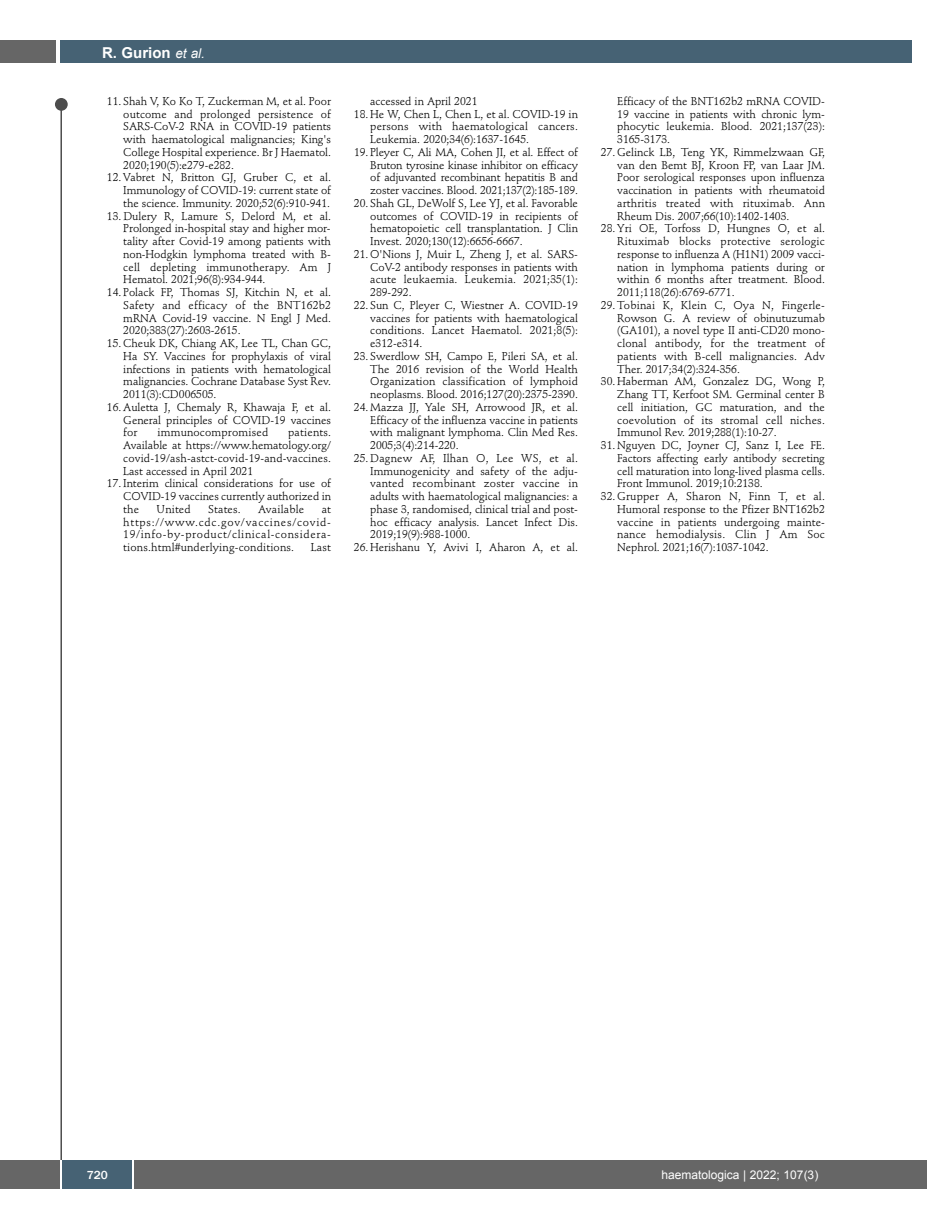
<style>
.page{position:relative;width:927px;height:1225px;background:#fff}
.page>*{position:absolute;margin:0;border:0;box-sizing:border-box;transform-origin:0 0}
.t1{font:700 15px "Arial";color:#fff}
.t2{font:12px "Arial";color:#fff}
.t3{font:500 12px "Franklin Gothic";color:#fff}
.t4{font:11.25px/12.8px "Stempel Schneidler";letter-spacing:-.005em;color:#000;text-align:justify}
.t5{font:11.25px "Stempel Schneidler";letter-spacing:.015em;color:#000}
.s1{font-weight:400;font-style:italic;font-size:13.5px}
</style>
<div class="page">
<div style="left:911px;top:1160px;width:16px;height:28px;background:#666"></div>
<div style="left:55px;top:98px;width:13px;height:13px;background:#4d4d4d;border-radius:50%"></div>
<hr style="left:60px;top:101px;width:2px;height:1061px;background:#4d4d4d">
<div style="left:60px;top:40px;width:852px;height:22px;background:#466274"></div>
<div style="left:0;top:40px;width:56px;height:22px;background:#666"></div>
<div style="left:0;top:1160px;width:911px;height:28px;background:#666"></div>
<div style="left:62px;top:1160px;width:71px;height:28px;background:#466274"></div>
<hr style="left:60px;top:1160px;width:2px;height:28px;background:#fff">
<svg style="left:133px;top:1160px;width:1px;height:28px"></svg>
<h1 class="t1" style="left:102px;top:44px;width:104px">R. Gurion <span class="s1">et al.</span></h1>
<p class="t4" style="left:123px;top:96px;width:209px;text-indent:-16px">11. Shah V, Ko Ko T, Zuckerman M, et al. Poor outcome and prolonged persistence of SARS-CoV-2 RNA in COVID-19 patients with haematological malignancies; King's College Hospital experience. Br J Haematol.<br>2020;190(5):e279-e282.</p>
<p class="t4" style="left:123px;top:172px;width:209px;text-indent:-16px">12. Vabret N, Britton GJ, Gruber C, et al.<br>Immunology of COVID-19: current state of the science. Immunity. 2020;52(6):910-941.</p>
<p class="t4" style="left:123px;top:210px;width:209px;text-indent:-16px">13. Dulery R, Lamure S, Delord M, et al.<br>Prolonged in-hospital stay and higher mor&shy;tality after Covid-19 among patients with non-Hodgkin lymphoma treated with B&shy;cell depleting immunotherapy. Am J Hematol. 2021;96(8):934-944.</p>
<p class="t4" style="left:123px;top:287px;width:209px;text-indent:-16px">14. Polack FP, Thomas SJ, Kitchin N, et al.<br>Safety and efficacy of the BNT162b2 mRNA Covid-19 vaccine. N Engl J Med.<br>2020;383(27):2603-2615.</p>
<p class="t4" style="left:123px;top:338px;width:209px;text-indent:-16px">15. Cheuk DK, Chiang AK, Lee TL, Chan GC, Ha SY. Vaccines for prophylaxis of viral infections in patients with hematological malignancies. Cochrane Database Syst Rev.<br>2011(3):CD006505.</p>
<p class="t4" style="left:123px;top:402px;width:209px;text-indent:-16px">16. Auletta J, Chemaly R, Khawaja F, et al.<br>General principles of COVID-19 vaccines for</p>
<p class="t5" style="left:157px;top:428px;width:112px">immunocompromised</p>
<p class="t4" style="left:123px;top:427px;width:209px;text-indent:165px">patients.<br>Available at https://www.hematology.org/ covid-19/ash-astct-covid-19-and-vaccines.<br>Last accessed in April 2021</p>
<p class="t4" style="left:123px;top:478px;width:209px;text-indent:-16px">17. Interim clinical considerations for use of COVID-19 vaccines currently authorized in the</p>
<p class="t4" style="left:157px;top:504px;width:36px">United</p>
<p class="t4" style="left:208px;top:504px;width:34px">States.</p>
<p class="t5" style="left:258px;top:504px;width:48px">Available</p>
<p class="t4" style="left:123px;top:504px;width:209px;text-indent:198px">at https://www.cdc.gov/vaccines/covid-19/info-by-product/clinical-considera&shy;tions.html#underlying-conditions.</p>
<p class="t4" style="left:311px;top:542px;width:22px">Last</p>
<p class="t4" style="left:370px;top:96px;width:109px">accessed in April 2021</p>
<p class="t4" style="left:370px;top:108px;width:209px;text-indent:-16px">18. He W, Chen L, Chen L, et al. COVID-19 in persons with haematological cancers.<br>Leukemia. 2020;34(6):1637-1645.</p>
<p class="t4" style="left:370px;top:147px;width:209px;text-indent:-16px">19. Pleyer C, Ali MA, Cohen JI, et al. Effect of Bruton tyrosine kinase inhibitor on efficacy of adjuvanted recombinant hepatitis B and zoster vaccines. Blood. 2021;137(2):185-189.</p>
<p class="t4" style="left:370px;top:198px;width:209px;text-indent:-16px">20. Shah GL, DeWolf S, Lee YJ, et al. Favorable outcomes of COVID-19 in recipients of hematopoietic cell transplantation. J Clin Invest. 2020;130(12):6656-6667.</p>
<p class="t4" style="left:370px;top:249px;width:209px;text-indent:-16px">21. O'Nions J, Muir L, Zheng J, et al. SARS-CoV-2 antibody responses in patients with acute leukaemia. Leukemia. 2021;35(1):<br>289-292.</p>
<p class="t4" style="left:370px;top:300px;width:209px;text-indent:-16px">22. Sun C, Pleyer C, Wiestner A. COVID-19 vaccines for patients with haematological conditions. Lancet Haematol. 2021;8(5): e312-e314.</p>
<p class="t4" style="left:370px;top:351px;width:209px;text-indent:-16px">23. Swerdlow SH, Campo E, Pileri SA, et al.<br>The 2016 revision of the World Health Organization classification of lymphoid neoplasms. Blood. 2016;127(20):2375-2390.</p>
<p class="t4" style="left:370px;top:402px;width:209px;text-indent:-16px">24. Mazza JJ, Yale SH, Arrowood JR, et al.<br>Efficacy of the influenza vaccine in patients with malignant lymphoma. Clin Med Res.<br>2005;3(4):214-220.</p>
<p class="t4" style="left:370px;top:453px;width:209px;text-indent:-16px">25. Dagnew AF, Ilhan O, Lee WS, et al.<br>Immunogenicity and safety of the adju&shy;vanted recombinant zoster vaccine in adults with haematological malignancies: a phase 3, randomised, clinical trial and post&shy;hoc efficacy analysis. Lancet Infect Dis.<br>2019;19(9):988-1000.</p>
<p class="t4" style="left:354px;top:542px;width:226px">26. Herishanu Y, Avivi I, Aharon A, et al.</p>
<p class="t4" style="left:617px;top:96px;width:209px">Efficacy of the BNT162b2 mRNA COVID-19 vaccine in patients with chronic lym&shy;phocytic leukemia. Blood. 2021;137(23):<br>3165-3173.</p>
<p class="t4" style="left:617px;top:147px;width:209px;text-indent:-16px">27. Gelinck LB, Teng YK, Rimmelzwaan GF, van den Bemt BJ, Kroon FP, van Laar JM.<br>Poor serological responses upon influenza vaccination in patients with rheumatoid arthritis treated with rituximab. Ann Rheum Dis. 2007;66(10):1402-1403.</p>
<p class="t4" style="left:617px;top:223px;width:209px;text-indent:-16px">28. Yri OE, Torfoss D, Hungnes O, et al.<br>Rituximab blocks protective serologic response to influenza A (H1N1) 2009 vacci&shy;nation in lymphoma patients during or within 6 months after treatment. Blood.<br>2011;118(26):6769-6771.</p>
<p class="t4" style="left:617px;top:300px;width:209px;text-indent:-16px">29. Tobinai K, Klein C, Oya N, Fingerle-Rowson G. A review of obinutuzumab (GA101), a novel type II anti-CD20 mono&shy;clonal antibody, for the treatment of patients with B-cell malignancies. Adv Ther. 2017;34(2):324-356.</p>
<p class="t4" style="left:617px;top:376px;width:209px;text-indent:-16px">30. Haberman AM, Gonzalez DG, Wong P, Zhang TT, Kerfoot SM. Germinal center B cell initiation, GC maturation, and the coevolution of its stromal cell niches.<br>Immunol Rev. 2019;288(1):10-27.</p>
<p class="t4" style="left:617px;top:440px;width:209px;text-indent:-16px">31. Nguyen DC, Joyner CJ, Sanz I, Lee FE.<br>Factors affecting early antibody secreting cell maturation into long-lived plasma cells.<br>Front Immunol. 2019;10:2138.</p>
<p class="t4" style="left:617px;top:491px;width:209px;text-indent:-16px">32. Grupper A, Sharon N, Finn T, et al.<br>Humoral response to the Pfizer BNT162b2 vaccine in patients undergoing mainte&shy;nance hemodialysis. Clin J Am Soc Nephrol. 2021;16(7):1037-1042.</p>
<p class="t3" style="left:87px;top:1167px;width:23px">720</p>
<p class="t2" style="left:661px;top:1168px;width:158px">haematologica | 2022; 107(3)</p>
</div>
